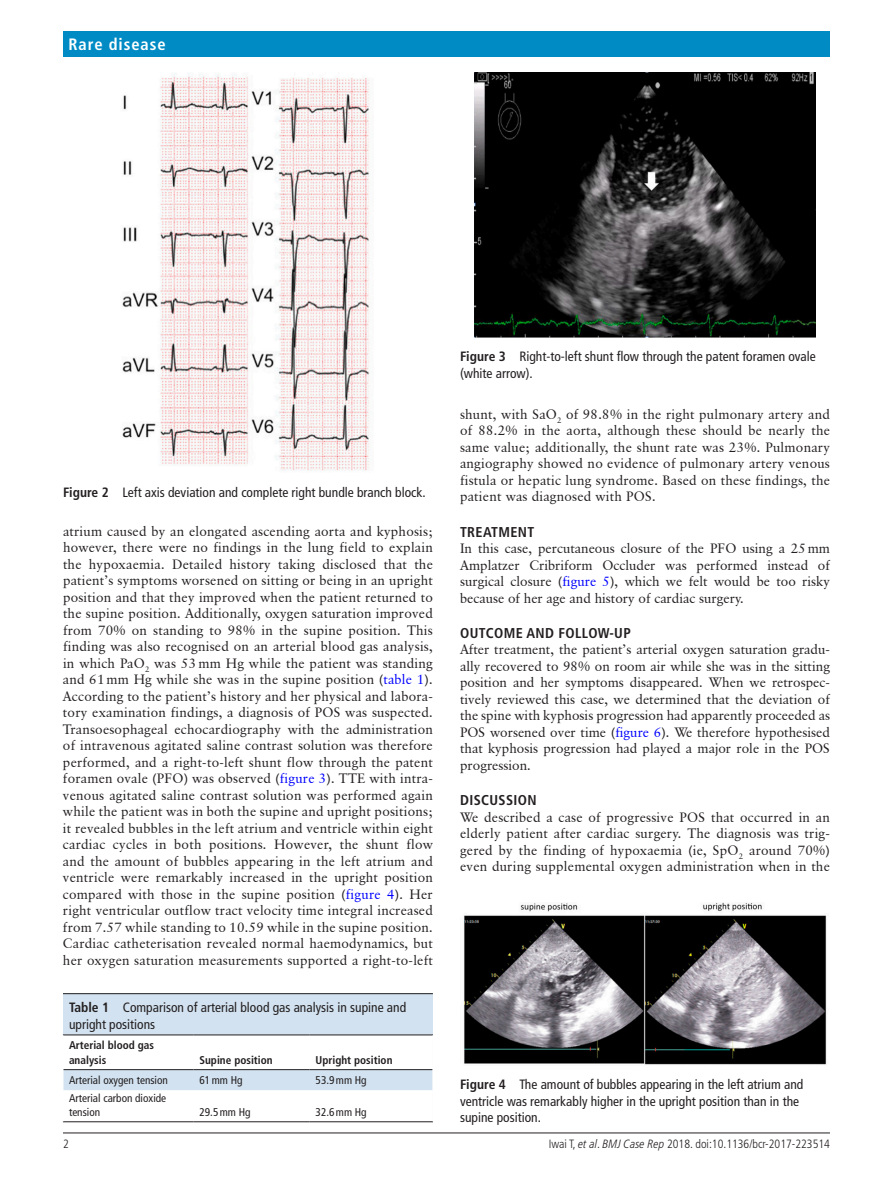
<style>
.page{position:relative;width:893px;height:1191px;background:#fff}
.page>*{position:absolute;margin:0;border:0;box-sizing:border-box;transform-origin:0 0}
.t1{font:700 condensed 16.5px "Frutiger LT Pro";color:#fff}
.t2{font:700 condensed 14.25px "Frutiger LT Pro";letter-spacing:.025em;color:#231f20}
.t3{font:13.5px/16.5px "Classical Garamond BT";letter-spacing:.015em;color:#231f20;text-align:justify}
.t4{font:condensed 13.5px/16.5px "Frutiger LT Pro";color:#231f20}
.t5{font:300 condensed 12px "Frutiger LT Pro";color:#231f20}
.t6{font:condensed 11.25px/14.2px "Frutiger LT Pro";color:#231f20}
.t7{font:700 condensed 11.25px/14.2px "Frutiger LT Pro";color:#231f20}
.s1{font-weight:700}
.s2{color:#00f}
.s3{font-style:italic}
</style>
<div class="page">
<hr style="left:63px;top:1132px;width:767px;height:1px;background:#231f20">
<div style="left:63px;top:31px;width:767px;height:25px;background:#008bc5"></div>
<img style="left:122px;top:73px;width:249px;height:398px">
<div style="left:63px;top:993px;width:370px;height:129px;background:#d2e2f0"></div>
<hr style="left:63px;top:993px;width:370px;height:1px;background:#231f20">
<hr style="left:63px;top:1034px;width:130px;height:1px;background:#231f20">
<hr style="left:194px;top:1034px;width:116px;height:1px;background:#231f20">
<hr style="left:310px;top:1034px;width:123px;height:1px;background:#231f20">
<hr style="left:63px;top:1121px;width:130px;height:1px;background:#231f20">
<hr style="left:194px;top:1121px;width:116px;height:1px;background:#231f20">
<hr style="left:310px;top:1121px;width:123px;height:1px;background:#231f20">
<svg style="left:63px;top:1035px;width:370px;height:86px"></svg>
<img style="left:475px;top:72px;width:340px;height:265px">
<img style="left:464px;top:902px;width:363px;height:163px">
<p class="t1" style="left:69px;top:34px;width:99px">Rare disease</p>
<p class="t4" style="left:63px;top:484px;width:364px"><span class="s1">Figure 2</span> Left axis deviation and complete right bundle branch block.</p>
<p class="t3" style="left:63px;top:522px;width:371px">atrium caused by an elongated ascending aorta and kyphosis; however, there were no findings in the lung field to explain the hypoxaemia. Detailed history taking disclosed that the patient’s symptoms worsened on sitting or being in an upright position and that they improved when the patient returned to the supine position. Additionally, oxygen saturation improved from 70% on standing to 98% in the supine position. This finding was also recognised on an arterial blood gas analysis, in which PaO<sub>2</sub> was 53 mm Hg while the patient was standing and 61 mm Hg while she was in the supine position (<span class="s2">table 1</span>).<br>According to the patient’s history and her physical and labora&shy;tory examination findings, a diagnosis of POS was suspected.<br>Transoesophageal echocardiography with the administration of intravenous agitated saline contrast solution was therefore performed, and a right-to-left shunt flow through the patent foramen ovale (PFO) was observed (<span class="s2">figure 3</span>). TTE with intra&shy;venous agitated saline contrast solution was performed again while the patient was in both the supine and upright positions; it revealed bubbles in the left atrium and ventricle within eight cardiac cycles in both positions. However, the shunt flow and the amount of bubbles appearing in the left atrium and ventricle were remarkably increased in the upright position compared with those in the supine position (<span class="s2">figure 4</span>). Her right ventricular outflow tract velocity time integral increased from 7.57 while standing to 10.59 while in the supine position.<br>Cardiac catheterisation revealed normal haemodynamics, but her oxygen saturation measurements supported a right-to-left</p>
<p class="t4" style="left:69px;top:999px;width:339px"><span class="s1">Table 1</span> Comparison of arterial blood gas analysis in supine and upright positions</p>
<p class="t7" style="left:69px;top:1038px;width:87px">Arterial blood gas analysis</p>
<p class="t7" style="left:200px;top:1052px;width:75px">Supine position</p>
<p class="t7" style="left:316px;top:1052px;width:78px">Upright position</p>
<p class="t6" style="left:69px;top:1073px;width:100px">Arterial oxygen tension</p>
<p class="t6" style="left:200px;top:1073px;width:45px">61mm Hg</p>
<p class="t6" style="left:316px;top:1073px;width:53px">53.9mm Hg</p>
<p class="t6" style="left:69px;top:1090px;width:99px">Arterial carbon dioxide tension</p>
<p class="t6" style="left:200px;top:1104px;width:53px">29.5mm Hg</p>
<p class="t6" style="left:316px;top:1104px;width:53px">32.6mm Hg</p>
<p class="t4" style="left:460px;top:348px;width:357px"><span class="s1">Figure 3</span> Right-to-left shunt flow through the patent foramen ovale (white arrow).</p>
<p class="t3" style="left:460px;top:405px;width:371px">shunt, with SaO<sub>2</sub> of 98.8% in the right pulmonary artery and of 88.2% in the aorta, although these should be nearly the same value; additionally, the shunt rate was 23%. Pulmonary angiography showed no evidence of pulmonary artery venous fistula or hepatic lung syndrome. Based on these findings, the patient was diagnosed with POS.</p>
<p class="t2" style="left:460px;top:523px;width:74px">Treatment</p>
<p class="t3" style="left:460px;top:540px;width:371px">In this case, percutaneous closure of the PFO using a 25mm Amplatzer Cribriform Occluder was performed instead of surgical closure (<span class="s2">figure 5</span>), which we felt would be too risky because of her age and history of cardiac surgery.</p>
<p class="t2" style="left:460px;top:624px;width:172px">Outcome and follow-up</p>
<p class="t3" style="left:460px;top:641px;width:371px">After treatment, the patient’s arterial oxygen saturation gradu&shy;ally recovered to 98% on room air while she was in the sitting position and her symptoms disappeared. When we retrospec&shy;tively reviewed this case, we determined that the deviation of the spine with kyphosis progression had apparently proceeded as POS worsened over time (<span class="s2">figure 6</span>). We therefore hypothesised that kyphosis progression had played a major role in the POS progression.</p>
<p class="t2" style="left:460px;top:792px;width:78px">Discussion</p>
<p class="t3" style="left:460px;top:808px;width:371px">We described a case of progressive POS that occurred in an elderly patient after cardiac surgery. The diagnosis was trig&shy;gered by the finding of hypoxaemia (ie, SpO<sub>2</sub> around 70%) even during supplemental oxygen administration when in the</p>
<p class="t4" style="left:460px;top:1076px;width:345px"><span class="s1">Figure 4</span> The amount of bubbles appearing in the left atrium and ventricle was remarkably higher in the upright position than in the supine position.</p>
<p class="t5" style="left:63px;top:1136px;width:7px">2</p>
<p class="t5" style="left:549px;top:1136px;width:283px">Iwai T, <span class="s3">et al</span>. <span class="s3">BMJ Case Rep</span> 2018. doi:10.1136/bcr-2017-223514</p>
</div>
